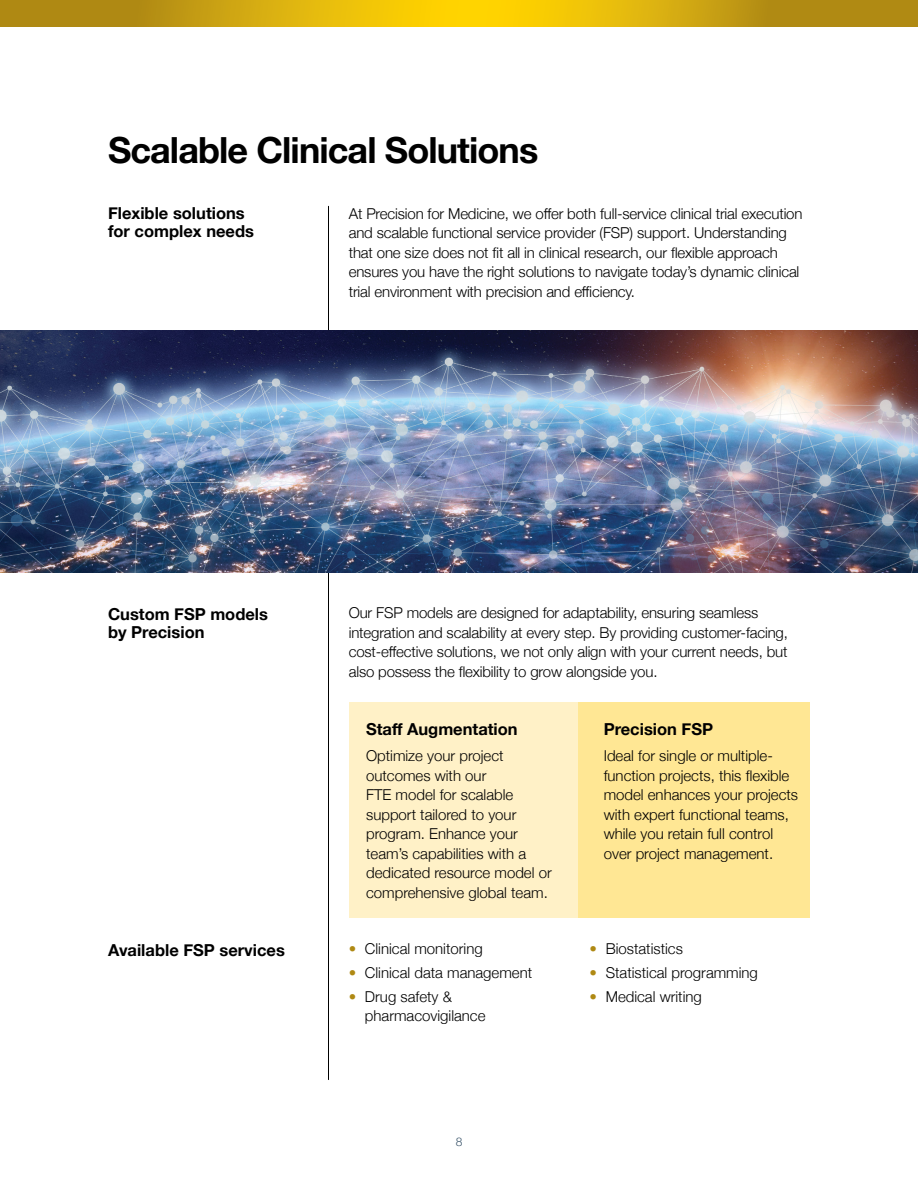
<style>
.page{position:relative;width:918px;height:1188px;background:#fff}
.page>*{position:absolute;margin:0;border:0;box-sizing:border-box;transform-origin:0 0}
.t1{font:700 36px "Helvetica Neue";letter-spacing:-.025em;color:#000}
.t2{font:700 16.5px/18px "Helvetica Neue";color:#000}
.t3{font:300 15px/19.5px "Helvetica Neue";letter-spacing:-.01em;color:#000}
.t4{font:300 12px "Helvetica Neue";color:#3a546a}
.s1{color:#af8913}
</style>
<div class="page">
<div style="left:349px;top:702px;width:231px;height:216px;background:#fff1c7"></div>
<div style="left:579px;top:702px;width:231px;height:216px;background:#ffe794"></div>
<hr style="left:328px;top:206px;width:1px;height:874px;background:#000">
<svg style="left:0;top:0;width:917px;height:27px"></svg>
<img style="left:0;top:330px;width:918px;height:243px">
<svg style="left:917px;top:0;width:1px;height:27px"></svg>
<h1 class="t1" style="left:108px;top:122px;width:432px">Scalable Clinical Solutions</h1>
<p class="t2" style="left:108px;top:204px;width:148px">Flexible solutions for complex needs</p>
<p class="t3" style="left:349px;top:202px;width:455px">At Precision for Medicine, we offer both full-service clinical trial execution and scalable functional service provider (FSP) support. Understanding that one size does not fit all in clinical research, our flexible approach ensures you have the right solutions to navigate today’s dynamic clinical trial environment with precision and efficiency.</p>
<p class="t2" style="left:108px;top:605px;width:162px">Custom FSP models by Precision</p>
<p class="t2" style="left:108px;top:941px;width:178px">Available FSP services</p>
<p class="t3" style="left:349px;top:602px;width:441px">Our FSP models are designed for adaptability, ensuring seamless integration and scalability at every step. By providing customer-facing, cost-effective solutions, we not only align with your current needs, but also possess the flexibility to grow alongside you.</p>
<p class="t2" style="left:366px;top:720px;width:153px">Staff Augmentation</p>
<p class="t3" style="left:366px;top:745px;width:187px">Optimize your project outcomes with our<br>FTE model for scalable support tailored to your program. Enhance your team’s capabilities with a dedicated resource model or comprehensive global team.</p>
<p class="t3" style="left:349px;top:938px;width:135px"><span class="s1">•</span> Clinical monitoring</p>
<p class="t3" style="left:349px;top:962px;width:185px"><span class="s1">•</span> Clinical data management</p>
<p class="t3" style="left:365px;top:986px;width:122px;text-indent:-16px"><span class="s1">•</span> Drug safety &amp; pharmacovigilance</p>
<p class="t2" style="left:604px;top:720px;width:111px">Precision FSP</p>
<p class="t3" style="left:604px;top:745px;width:196px">Ideal for single or multiple&shy;function projects, this flexible model enhances your projects with expert functional teams, while you retain full control over project management.</p>
<p class="t3" style="left:590px;top:938px;width:95px"><span class="s1">•</span> Biostatistics</p>
<p class="t3" style="left:590px;top:962px;width:170px"><span class="s1">•</span> Statistical programming</p>
<p class="t3" style="left:590px;top:986px;width:114px"><span class="s1">•</span> Medical writing</p>
<p class="t4" style="left:456px;top:1132px;width:8px">8</p>
</div>
